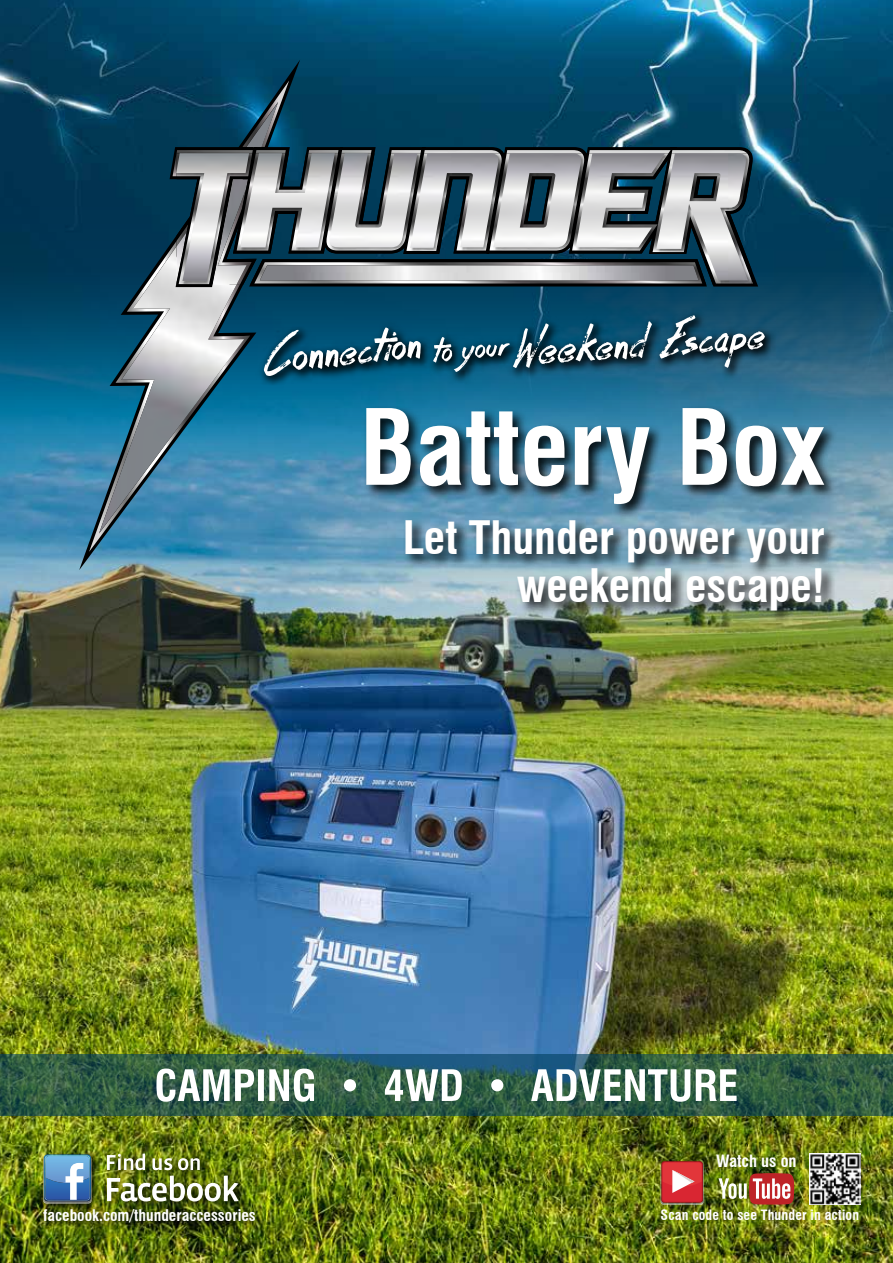
<style>
.page{position:relative;width:893px;height:1263px;background:#fff}
.page>*{position:absolute;margin:0;border:0;box-sizing:border-box;transform-origin:0 0}
.t1{font:700 condensed 102px "Swiss 721 BT";color:#fff}
.t2{font:700 condensed 45px/48px "Swiss 721 BT";color:#fff;text-align:right}
.t3{font:700 condensed 16.5px "Swiss 721 BT";color:#fff}
.t4{font:700 condensed 15.75px "Swiss 721 BT";color:#fff}
.t5{font:700 condensed 13.95px "Swiss 721 BT";letter-spacing:.01em;color:#fff}
</style>
<div class="page">
<img style="left:0;top:472px;width:893px;height:791px">
<img style="left:0;top:0;width:893px;height:472px">
<svg style="left:79px;top:60px;width:221px;height:510px;background:#256687"></svg>
<img style="left:89px;top:81px;width:200px;height:471px">
<img style="left:99px;top:102px;width:179px;height:431px">
<svg style="left:170px;top:147px;width:588px;height:140px;background:#14252d"></svg>
<img style="left:173px;top:150px;width:580px;height:133px">
<img style="left:326px;top:153px;width:425px;height:130px">
<img style="left:176px;top:153px;width:572px;height:128px">
<img style="left:256px;top:308px;width:524px;height:83px">
<svg style="left:433px;top:315px;width:332px;height:57px;background:#2e5e75"></svg>
<svg style="left:264px;top:327px;width:157px;height:49px;background:#33667d"></svg>
<svg style="left:0;top:1054px;width:893px;height:62px;background:#2e5a48"></svg>
<svg style="left:156px;top:1068px;width:581px;height:34px"></svg>
<div style="left:38px;top:1149px;width:228px;height:83px;background:#000;opacity:.9"></div>
<img style="left:107px;top:1153px;width:132px;height:48px">
<svg style="left:43px;top:1154px;width:49px;height:49px;background:#6b97c0"></svg>
<div style="left:363px;top:405px;width:475px;height:114px;background:#000;opacity:.9"></div>
<div style="left:402px;top:517px;width:437px;height:108px;background:#000;opacity:.9"></div>
<svg style="left:661px;top:1161px;width:42px;height:42px"></svg>
<svg style="left:661px;top:1162px;width:43px;height:43px;background:#d55053"></svg>
<img style="left:809px;top:1153px;width:51px;height:51px">
<svg style="left:718px;top:1173px;width:76px;height:31px"></svg>
<h1 class="t1" style="left:360px;top:386px;width:467px">Battery Box</h1>
<p class="t2" style="left:403px;top:513px;width:424px">Let Thunder power your weekend escape!</p>
<p class="t4" style="left:43px;top:1206px;width:214px">facebook.com/thunderaccessories</p>
<p class="t3" style="left:716px;top:1151px;width:82px">Watch us on</p>
<p class="t5" style="left:661px;top:1206px;width:200px">Scan code to see Thunder in action</p>
</div>
